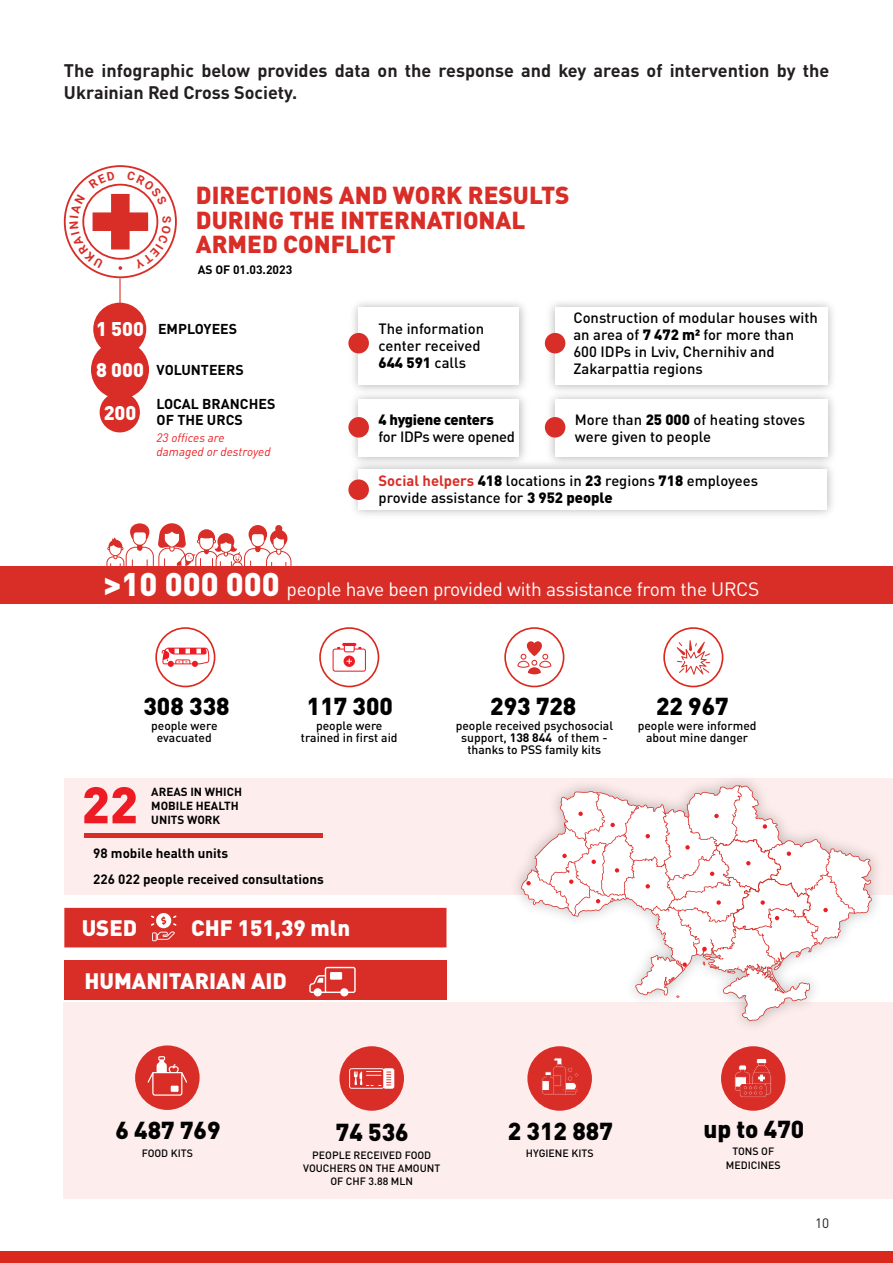
<style>
.page{position:relative;width:893px;height:1263px;background:#fff}
.page>*{position:absolute;margin:0;border:0;box-sizing:border-box;transform-origin:0 0}
.t1{font:900 50.7px "DIN Pro";color:#ed1c24}
.t2{font:900 24.3px/24.6px "DIN Pro";color:#d92d27}
.t3{font:900 24.3px "DIN Pro";color:#010101}
.t4{font:900 24.15px "DIN Pro";color:#010101}
.t5{font:900 22.05px "DIN Pro";color:#fff}
.t6{font:900 19.65px/40.5px "DIN Pro";color:#fff}
.t7{font:19.2px "DIN Pro";letter-spacing:-.015em;color:#fff}
.t8{font:700 18px/21.6px "DIN Pro";color:#231f20}
.t9{font:500 14.85px/17px "DIN Pro";color:#010101}
.t10{font:500 14.85px "DIN Pro";letter-spacing:-.02em;color:#010101}
.t11{font:900 14.85px "DIN Pro";letter-spacing:-.02em;color:#010101}
.t12{font:700 14.1px/15.9px "DIN Pro";color:#010101}
.t13{font:13.5px "DIN Pro";color:#231f20}
.t14{font:700 13.35px/25.7px "DIN Pro";color:#010101}
.t15{font:500 12.15px/12px "DIN Pro";color:#010101;text-align:center}
.t16{font:italic 12.15px/13.6px "DIN Pro";color:#ed2024}
.t17{font:700 12px "DIN Pro";color:#010101}
.t18{font:700 11.7px/14px "DIN Pro";color:#010101}
.t19{font:500 10.5px/13.4px "DIN Pro";color:#010101;text-align:center}
.s1{font-weight:900}
.s2{font-weight:700;color:#d92d27}
.s3{font-weight:900;font-size:32.4px}
.s4{font-weight:700}
</style>
<div class="page">
<div style="left:0;top:1252px;width:893px;height:11px;background:#da291c"></div>
<div style="left:348px;top:479px;width:21px;height:21px;background:#d92d27;border-radius:50%"></div>
<hr style="left:119px;top:278px;width:2px;height:126px;background:#d92d27">
<div style="left:93px;top:303px;width:53px;height:53px;background:#d92d27;border-radius:50%"></div>
<div style="left:100px;top:392px;width:40px;height:40px;background:#d92d27;border-radius:50%"></div>
<div style="left:91px;top:341px;width:58px;height:58px;background:#d92d27;border-radius:50%"></div>
<div style="left:0;top:567px;width:893px;height:37px;background:#d92d27"></div>
<svg style="left:333px;top:643px;width:33px;height:29px"></svg>
<svg style="left:106px;top:523px;width:185px;height:44px"></svg>
<div style="left:155px;top:627px;width:60px;height:60px;border:2px solid #da291c;border-radius:50%"></div>
<div style="left:319px;top:627px;width:60px;height:60px;border:2px solid #da291c;border-radius:50%"></div>
<svg style="left:162px;top:648px;width:47px;height:19px"></svg>
<div style="left:504px;top:627px;width:60px;height:60px;border:2px solid #da291c;border-radius:50%"></div>
<svg style="left:517px;top:641px;width:34px;height:34px"></svg>
<div style="left:663px;top:627px;width:60px;height:60px;border:2px solid #da291c;border-radius:50%"></div>
<svg style="left:676px;top:640px;width:34px;height:35px"></svg>
<div style="left:348px;top:333px;width:21px;height:20px;background:#d92d27;border-radius:50%"></div>
<div style="left:359px;top:399px;width:160px;height:58px;background:#fff"></div>
<div style="left:348px;top:417px;width:21px;height:21px;background:#d92d27;border-radius:50%"></div>
<div style="left:555px;top:399px;width:273px;height:58px;background:#fff"></div>
<div style="left:545px;top:417px;width:20px;height:21px;background:#d92d27;border-radius:50%"></div>
<img style="left:544px;top:302px;width:289px;height:97px">
<div style="left:555px;top:307px;width:272px;height:78px;background:#fff"></div>
<div style="left:545px;top:333px;width:20px;height:20px;background:#d92d27;border-radius:50%"></div>
<div style="left:64px;top:778px;width:829px;height:117px;background:#fdeded"></div>
<div style="left:64px;top:1002px;width:829px;height:197px;background:#fdeded"></div>
<hr style="left:84px;top:833px;width:238px;height:4px;background:#d92d27">
<div style="left:135px;top:1045px;width:65px;height:65px;background:#d92d27;border-radius:50%"></div>
<svg style="left:148px;top:1056px;width:39px;height:40px"></svg>
<div style="left:64px;top:960px;width:382px;height:40px;background:#d92d27"></div>
<svg style="left:309px;top:967px;width:47px;height:29px"></svg>
<div style="left:64px;top:908px;width:382px;height:39px;background:#d92d27"></div>
<div style="left:527px;top:1046px;width:65px;height:65px;background:#d92d27;border-radius:50%"></div>
<svg style="left:542px;top:1058px;width:36px;height:37px"></svg>
<div style="left:721px;top:1046px;width:64px;height:65px;background:#d92d27;border-radius:50%"></div>
<svg style="left:735px;top:1059px;width:36px;height:38px"></svg>
<div style="left:339px;top:1046px;width:65px;height:65px;background:#d92d27;border-radius:50%"></div>
<svg style="left:349px;top:1068px;width:45px;height:21px"></svg>
<svg style="left:521px;top:785px;width:351px;height:236px"></svg>
<svg style="left:151px;top:913px;width:26px;height:28px"></svg>
<svg style="left:64px;top:165px;width:113px;height:113px"></svg>
<p class="t8" style="left:64px;top:58px;width:767px">The infographic below provides data on the response and key areas of intervention by the<br>Ukrainian Red Cross Society.</p>
<h2 class="t2" style="left:196px;top:180px;width:375px">DIRECTIONS AND WORK RESULTS<br>DURING THE INTERNATIONAL<br>ARMED CONFLICT</h2>
<p class="t17" style="left:198px;top:260px;width:96px">AS OF 01.03.2023</p>
<h3 class="t6" style="left:96px;top:306px;width:49px">1 500<br>8 000</h3>
<h3 class="t6" style="left:104px;top:390px;width:34px">200</h3>
<p class="t12" style="left:158px;top:320px;width:81px">EMPLOYEES</p>
<p class="t12" style="left:157px;top:360px;width:89px">VOLUNTEERS</p>
<p class="t12" style="left:157px;top:394px;width:120px">LOCAL BRANCHES<br>OF THE URCS</p>
<p class="t16" style="left:157px;top:429px;width:116px">23 offices are damaged or destroyed</p>
<p class="t9" style="left:378px;top:319px;width:107px">The information center received<br><span class="s1">644 591</span> calls</p>
<p class="t11" style="left:378px;top:407px;width:117px">4 hygiene centers</p>
<p class="t10" style="left:378px;top:425px;width:138px">for IDPs were opened</p>
<p class="t9" style="left:573px;top:307px;width:246px">Construction of modular houses with an area of <span class="s1">7 472 m2</span> for more than<br>600 IDPs in Lviv, Chernihiv and<br>Zakarpattia regions</p>
<p class="t9" style="left:575px;top:410px;width:232px">More than <span class="s1">25 000</span> of heating stoves were given to people</p>
<p class="t9" style="left:378px;top:470px;width:381px"><span class="s2">Social helpers</span> <span class="s1">418</span> locations in <span class="s1">23</span> regions <span class="s1">718</span> employees provide assistance for <span class="s1">3 952 people</span></p>
<p class="t7" style="left:104px;top:574px;width:657px"><span class="s3">&gt;10 000 000</span> people have been provided with assistance from the URCS</p>
<h3 class="t4" style="left:143px;top:686px;width:88px">308 338</h3>
<p class="t15" style="left:151px;top:718px;width:68px">people were evacuated</p>
<h3 class="t4" style="left:307px;top:686px;width:88px">117 300</h3>
<p class="t15" style="left:301px;top:718px;width:98px">people were trained in first aid</p>
<h1 class="t1" style="left:82px;top:761px;width:58px">22</h1>
<p class="t18" style="left:151px;top:783px;width:92px">AREAS IN WHICH<br>MOBILE HEALTH</p>
<p class="t18" style="left:151px;top:811px;width:70px">UNITS WORK</p>
<p class="t14" style="left:93px;top:839px;width:232px">98 mobile health units<br>226 022 people received consultations</p>
<h3 class="t5" style="left:82px;top:909px;width:57px">USED</h3>
<h3 class="t5" style="left:191px;top:909px;width:161px">CHF 151,39 mln</h3>
<h3 class="t5" style="left:84px;top:962px;width:204px">HUMANITARIAN AID</h3>
<h3 class="t4" style="left:490px;top:686px;width:88px">293 728</h3>
<p class="t15" style="left:456px;top:718px;width:159px">people received psychosocial support, <span class="s4">138 844</span> of them - thanks to PSS family kits</p>
<h3 class="t4" style="left:656px;top:686px;width:74px">22 967</h3>
<p class="t15" style="left:638px;top:718px;width:120px">people were informed about mine danger</p>
<h2 class="t3" style="left:115px;top:1109px;width:107px">6 487 769</h2>
<p class="t19" style="left:142px;top:1145px;width:53px">FOOD KITS</p>
<h2 class="t3" style="left:336px;top:1111px;width:74px">74 536</h2>
<p class="t19" style="left:303px;top:1147px;width:139px">PEOPLE RECEIVED FOOD<br>VOUCHERS ON THE AMOUNT<br>OF CHF 3.88 MLN</p>
<h2 class="t3" style="left:508px;top:1110px;width:107px">2 312 887</h2>
<h2 class="t3" style="left:703px;top:1108px;width:103px">up to 470</h2>
<p class="t19" style="left:726px;top:1143px;width:56px">TONS OF<br>MEDICINES</p>
<p class="t19" style="left:526px;top:1146px;width:69px">HYGIENE KITS</p>
<p class="t13" style="left:815px;top:1213px;width:16px">10</p>
</div>
